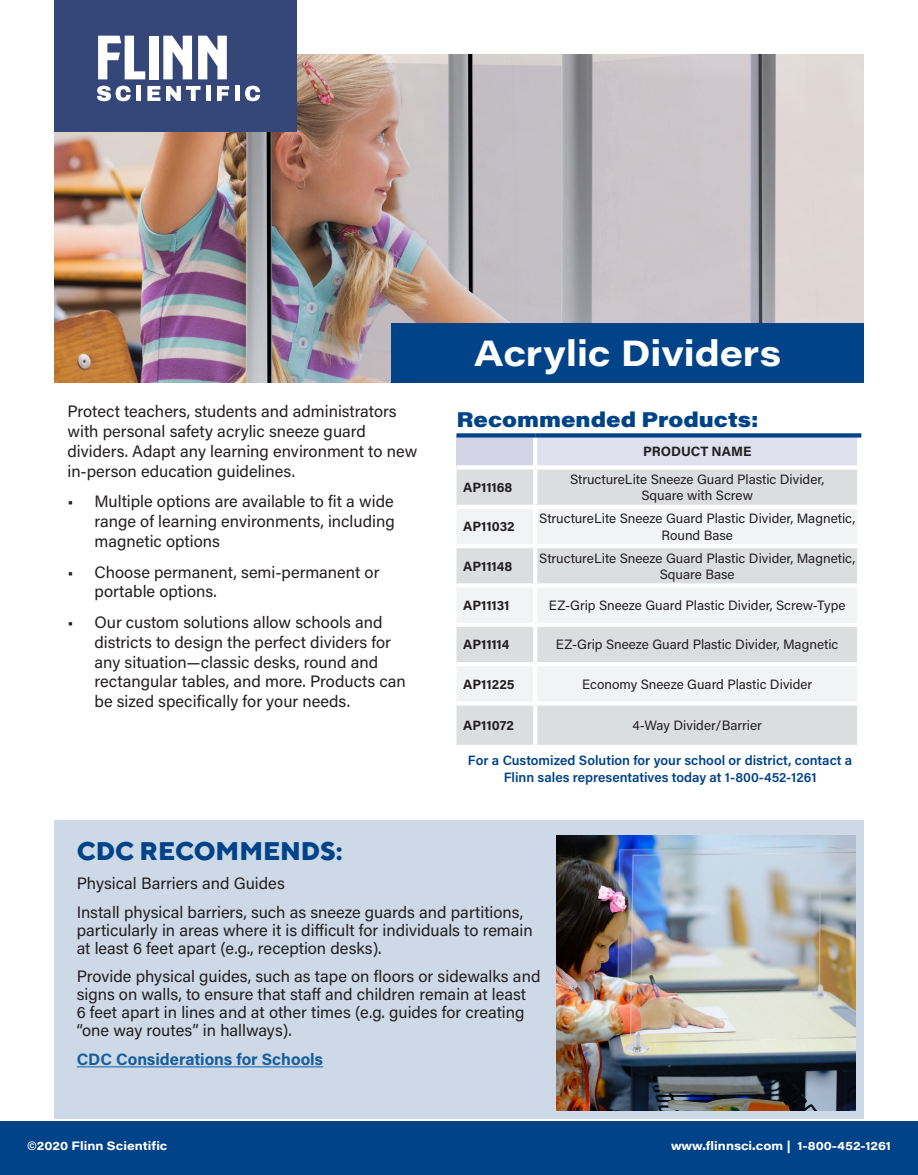
<style>
.page{position:relative;width:918px;height:1175px;background:#fff}
.page>*{position:absolute;margin:0;border:0;box-sizing:border-box;transform-origin:0 0}
.Photo_Heading{font:700 36px "Acumin Pro Wide";color:#fff}
.Tips_Header_2{font:800 25.5px "TT Norms";color:#004389}
.Table_Header{font:900 21px "Acumin Pro Wide";color:#004389}
.Info_Bullets{font:16.5px/19.8px "Acumin Pro";color:#231f20}
.Copy_Block{font:16.5px/19.8px "Acumin Pro";color:#231f20}
.Info_Bullets-2{font:700 16.5px "Acumin Pro";color:#175d9e}
.t1{font:13.5px/16.2px "Acumin Pro";color:#231f20;text-align:center}
.t2{font:600 13.5px/16.2px "Acumin Pro";color:#004389;text-align:center}
.t3{font:700 13.5px "Acumin Pro";letter-spacing:-.005em;color:#231f20}
.t4{font:700 12px "Acumin Pro Wide";color:#fff}
</style>
<div class="page">
<img style="left:54px;top:54px;width:810px;height:328px">
<div style="left:392px;top:323px;width:472px;height:59px;background:#004389"></div>
<div style="left:457px;top:435px;width:78px;height:32px;background:#d3d5e7"></div>
<div style="left:535px;top:435px;width:324px;height:32px;background:#dfdfed"></div>
<div style="left:457px;top:469px;width:400px;height:275px;background:#dcdddf"></div>
<svg style="left:457px;top:509px;width:400px;height:192px;fill:#f2f3f4"></svg>
<hr style="left:533px;top:437px;width:4px;height:28px;background:#fff">
<hr style="left:857px;top:437px;width:4px;height:28px;background:#fff">
<hr style="left:535px;top:465px;width:326px;height:4px;background:#fff">
<hr style="left:535px;top:544px;width:326px;height:4px;background:#fff">
<div style="left:535px;top:504px;width:326px;height:5px;background:#fff"></div>
<svg style="left:535px;top:583px;width:322px;height:4px"></svg>
<div style="left:535px;top:622px;width:326px;height:5px;background:#fff"></div>
<hr style="left:535px;top:662px;width:326px;height:4px;background:#fff">
<hr style="left:535px;top:701px;width:326px;height:4px;background:#fff">
<svg style="left:457px;top:465px;width:78px;height:2px"></svg>
<hr style="left:533px;top:469px;width:4px;height:35px;background:#fff">
<hr style="left:533px;top:548px;width:4px;height:35px;background:#fff">
<hr style="left:457px;top:544px;width:78px;height:4px;background:#fff">
<div style="left:457px;top:504px;width:78px;height:5px;background:#fff"></div>
<svg style="left:457px;top:583px;width:78px;height:4px"></svg>
<hr style="left:457px;top:701px;width:78px;height:4px;background:#fff">
<hr style="left:533px;top:509px;width:4px;height:35px;background:#fff">
<hr style="left:533px;top:587px;width:4px;height:35px;background:#fff">
<hr style="left:533px;top:627px;width:4px;height:35px;background:#fff">
<hr style="left:533px;top:666px;width:4px;height:35px;background:#fff">
<hr style="left:533px;top:705px;width:4px;height:39px;background:#fff">
<div style="left:457px;top:622px;width:78px;height:5px;background:#fff"></div>
<hr style="left:457px;top:662px;width:78px;height:4px;background:#fff">
<svg style="left:457px;top:433px;width:78px;height:4px"></svg>
<svg style="left:535px;top:433px;width:326px;height:4px"></svg>
<div style="left:54px;top:820px;width:810px;height:298px;background:#cdd9e7"></div>
<hr style="left:77px;top:1066px;width:246px;height:1px;background:#175d9e">
<img style="left:556px;top:835px;width:299px;height:275px">
<div style="left:0;top:1120px;width:918px;height:54px;background:#004389"></div>
<div style="left:54px;top:0;width:243px;height:131px;background:#354678"></div>
<svg style="left:98px;top:36px;width:47px;height:43px"></svg>
<div style="left:150px;top:36px;width:9px;height:43px;background:#fff"></div>
<svg style="left:163px;top:36px;width:29px;height:43px"></svg>
<svg style="left:198px;top:36px;width:29px;height:43px"></svg>
<svg style="left:97px;top:86px;width:34px;height:15px"></svg>
<div style="left:136px;top:86px;width:5px;height:15px;background:#fff"></div>
<svg style="left:147px;top:86px;width:54px;height:15px"></svg>
<div style="left:206px;top:86px;width:5px;height:15px;background:#fff"></div>
<svg style="left:217px;top:86px;width:12px;height:15px"></svg>
<hr style="left:235px;top:86px;width:4px;height:15px;background:#fff">
<svg style="left:245px;top:86px;width:15px;height:15px"></svg>
<p class="Copy_Block" style="left:68px;top:401px;width:351px">Protect teachers, students and administrators with personal safety acrylic sneeze guard dividers. Adapt any learning environment to new in-person education guidelines.</p>
<p class="Info_Bullets" style="left:94px;top:491px;width:302px;text-align:justify;text-indent:-27px">• Multiple options are available to fit a wide range of learning environments, including magnetic options</p>
<p class="Info_Bullets" style="left:94px;top:561px;width:286px;text-indent:-27px">• Choose permanent, semi-permanent or portable options.</p>
<p class="Info_Bullets" style="left:94px;top:611px;width:313px;text-indent:-27px">• Our custom solutions allow schools and districts to design the perfect dividers for any situation—classic desks, round and rectangular tables, and more. Products can be sized specifically for your needs.</p>
<p class="Photo_Heading" style="left:474px;top:327px;width:308px">Acrylic Dividers</p>
<p class="Table_Header" style="left:457px;top:404px;width:304px">Recommended Products:</p>
<p class="t3" style="left:643px;top:442px;width:110px">PRODUCT NAME</p>
<p class="t3" style="left:463px;top:478px;width:51px">AP11168</p>
<p class="t1" style="left:570px;top:470px;width:256px">StructureLite Sneeze Guard Plastic Divider,</p>
<p class="t1" style="left:641px;top:487px;width:113px">Square with Screw</p>
<p class="t3" style="left:463px;top:517px;width:53px">AP11032</p>
<p class="t1" style="left:539px;top:510px;width:318px">StructureLite Sneeze Guard Plastic Divider, Magnetic,<br>Round Base</p>
<p class="t3" style="left:463px;top:556px;width:51px">AP11148</p>
<p class="t1" style="left:539px;top:549px;width:318px">StructureLite Sneeze Guard Plastic Divider, Magnetic,<br>Square Base</p>
<p class="t3" style="left:463px;top:596px;width:48px">AP11131</p>
<p class="t1" style="left:549px;top:596px;width:298px">EZ-Grip Sneeze Guard Plastic Divider, Screw-Type</p>
<p class="t3" style="left:463px;top:635px;width:48px">AP11114</p>
<p class="t1" style="left:556px;top:636px;width:284px">EZ-Grip Sneeze Guard Plastic Divider, Magnetic</p>
<p class="t3" style="left:463px;top:674px;width:53px">AP11225</p>
<p class="t1" style="left:582px;top:675px;width:232px">Economy Sneeze Guard Plastic Divider</p>
<p class="t3" style="left:463px;top:716px;width:52px">AP11072</p>
<p class="t1" style="left:633px;top:716px;width:131px">4-Way Divider/Barrier</p>
<p class="t2" style="left:468px;top:752px;width:386px">For a Customized Solution for your school or district, contact a<br>Flinn sales representatives today at 1-800-452-1261</p>
<p class="Tips_Header_2" style="left:77px;top:834px;width:268px">CDC RECOMMENDS:</p>
<p class="Info_Bullets" style="left:77px;top:872px;width:210px">Physical Barriers and Guides</p>
<p class="Info_Bullets" style="left:77px;top:902px;width:458px;line-height:18px">Install physical barriers, such as sneeze guards and partitions, particularly in areas where it is difficult for individuals to remain at least 6 feet apart (e.g., reception desks).</p>
<p class="Info_Bullets" style="left:77px;top:967px;width:465px;line-height:18px">Provide physical guides, such as tape on floors or sidewalks and signs on walls, to ensure that staff and children remain at least<br>6 feet apart in lines and at other times (e.g. guides for creating “one way routes” in hallways).</p>
<p class="Info_Bullets-2" style="left:77px;top:1047px;width:248px">CDC Considerations for Schools</p>
<p class="t4" style="left:27px;top:1137px;width:142px">©2020 Flinn Scientific</p>
<p class="t4" style="left:671px;top:1137px;width:221px">www.flinnsci.com | 1-800-452-1261</p>
</div>
